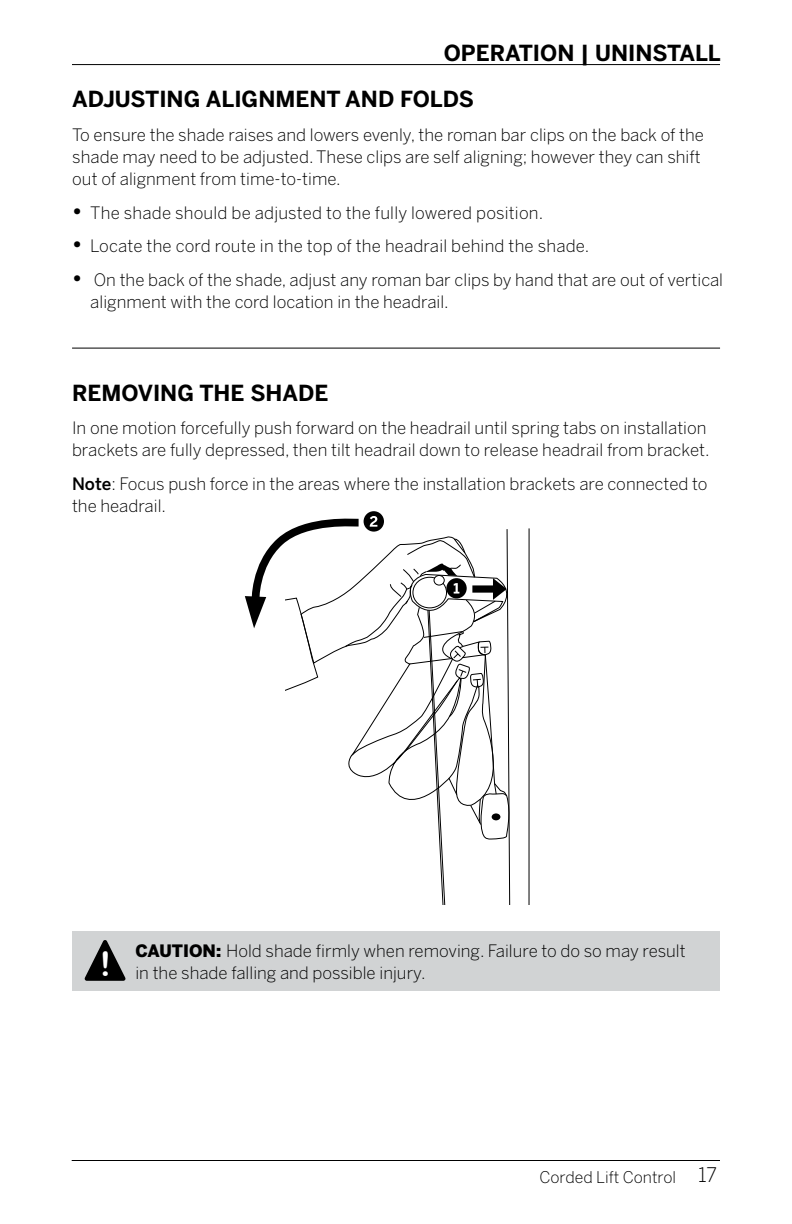
<style>
.page{position:relative;width:792px;height:1224px;background:#fff}
.page>*{position:absolute;margin:0;border:0;box-sizing:border-box;transform-origin:0 0}
.t1{font:700 22px "Benton Sans";color:#000}
.t2{font:300 17px/22px "Benton Sans";color:#000}
.t3{font:300 16px "Benton Sans";color:#000}
.s1{font-weight:700;font-size:22px}
.s2{font-weight:500}
.s3{font-weight:900}
.s4{font-family:"Arial Rounded MT Bold";font-weight:400;font-size:33.8px;color:#fff}
.s5{font-size:20px}
</style>
<div class="page">
<hr style="left:72px;top:64px;width:648px;height:1px;background:#000">
<hr style="left:72px;top:1160px;width:648px;height:1px;background:#000">
<div style="left:72px;top:932px;width:648px;height:59px;background:#d1d3d4"></div>
<svg style="left:85px;top:940px;width:41px;height:41px"></svg>
<hr style="left:72px;top:348px;width:648px;height:1px;background:#000">
<hr style="left:529px;top:528px;width:1px;height:376px;background:#000">
<svg style="left:364px;top:511px;width:20px;height:21px"></svg>
<svg style="left:244px;top:513px;width:267px;height:391px"></svg>
<p class="t1" style="left:444px;top:40px;width:279px">OPERATION | UNINSTALL</p>
<p class="t1" style="left:72px;top:86px;width:403px">ADJUSTING ALIGNMENT AND FOLDS</p>
<p class="t2" style="left:72px;top:124px;width:633px">To ensure the shade raises and lowers evenly, the roman bar clips on the back of the shade may need to be adjusted. These clips are self aligning; however they can shift out of alignment from time-to-time.</p>
<p class="t2" style="left:72px;top:201px;width:472px"><span class="s1">•</span> The shade should be adjusted to the fully lowered position.</p>
<p class="t2" style="left:72px;top:235px;width:519px"><span class="s1">•</span> Locate the cord route in the top of the headrail behind the shade.</p>
<p class="t2" style="left:90px;top:268px;width:634px;text-indent:-18px"><span class="s1">•</span> On the back of the shade, adjust any roman bar clips by hand that are out of vertical alignment with the cord location in the headrail.</p>
<p class="t1" style="left:72px;top:379px;width:258px">REMOVING THE SHADE</p>
<p class="t2" style="left:72px;top:417px;width:639px">In one motion forcefully push forward on the headrail until spring tabs on installation brackets are fully depressed, then tilt headrail down to release headrail from bracket.</p>
<p class="t2" style="left:72px;top:472px;width:637px"><span class="s2">Note</span>: Focus push force in the areas where the installation brackets are connected to the headrail.</p>
<p class="t2" style="left:100px;top:940px;width:587px;text-indent:36px"><span class="s3">CAUTION:</span> Hold shade firmly when removing. Failure to do so may result <span class="s4">!</span> in the shade falling and possible injury.</p>
<p class="t3" style="left:540px;top:1167px;width:179px">Corded Lift Control <span class="s5">17</span></p>
</div>
